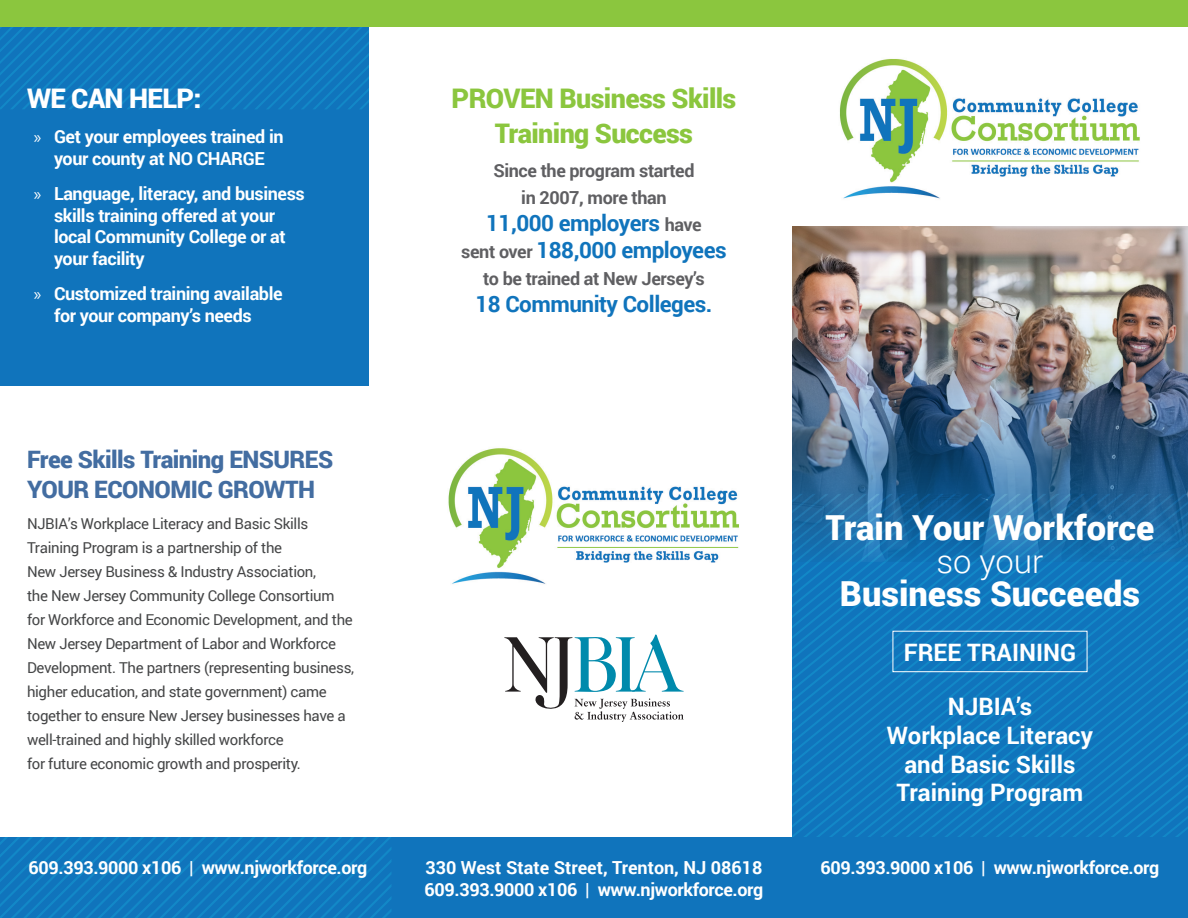
<style>
.page{position:relative;width:1188px;height:918px;background:#fff}
.page>*{position:absolute;margin:0;border:0;box-sizing:border-box;transform-origin:0 0}
.t1{font:900 34.5px "Roboto";color:#fff}
.t2{font:300 33px "Roboto";color:#fff}
.List_Paragraph{font:900 27px/34.5px "Roboto";letter-spacing:-.02em;color:#8bc63e;text-align:center}
.t3{font:900 27px "Roboto";letter-spacing:-.02em;color:#fff}
.t4{font:700 24px/28.8px "Roboto";color:#fff;text-align:center}
.t5{font:900 24px/30px "Roboto";letter-spacing:-.02em;color:#436da1}
.List_Paragraph-2{font:700 22.5px/27px "Roboto";letter-spacing:-.02em;color:#1074bc;text-align:center}
.t6{font:700 18px/21.6px "Roboto";letter-spacing:-.02em;color:#fff;text-align:center}
.List_Paragraph-3{font:700 18px/27px "Roboto";letter-spacing:-.02em;color:#5f5f62;text-align:center}
.t7{font:700 18px "Roboto";color:#fff}
.t8{font:15px/24px "Roboto";letter-spacing:-.02em;color:#454647}
.s1{font-family:"Myriad Pro";font-weight:400}
.s2{font-size:18px;color:#5f5f62}
</style>
<div class="page">
<img style="left:792px;top:227px;width:396px;height:267px">
<div style="left:0;top:837px;width:1188px;height:81px;background:#1074bc"></div>
<div style="left:0;top:0;width:369px;height:386px;background:#1074bc"></div>
<svg style="left:0;top:27px;width:369px;height:82px"></svg>
<svg style="left:0;top:837px;width:391px;height:81px"></svg>
<svg style="left:792px;top:494px;width:396px;height:343px;background:#1377ba"></svg>
<svg style="left:504px;top:634px;width:180px;height:88px"></svg>
<img style="left:839px;top:59px;width:301px;height:140px">
<img style="left:448px;top:448px;width:291px;height:136px">
<div style="left:0;top:0;width:1188px;height:27px;background:#8bc63e"></div>
<div style="left:893px;top:631px;width:194px;height:41px;border:1px solid #fff"></div>
<p class="t3" style="left:27px;top:80px;width:176px">WE CAN HELP:</p>
<p class="t6" style="left:34px;top:126px;width:251px"><span class="s1">»</span> Get your employees trained in your county at NO CHARGE</p>
<p class="t6" style="left:54px;top:182px;width:252px;text-align:left;text-indent:-20px"><span class="s1">»</span> Language, literacy, and business skills training offered at your local Community College or at your facility</p>
<p class="t6" style="left:34px;top:282px;width:250px"><span class="s1">»</span> Customized training available for your company’s needs</p>
<p class="t5" style="left:27px;top:444px;width:308px">Free Skills Training ENSURES<br>YOUR ECONOMIC GROWTH</p>
<p class="t8" style="left:27px;top:511px;width:329px">NJBIA’s Workplace Literacy and Basic Skills Training Program is a partnership of the<br>New Jersey Business &amp; Industry Association,<br>the New Jersey Community College Consortium for Workforce and Economic Development, and the New Jersey Department of Labor and Workforce Development. The partners (representing business, higher education, and state government) came together to ensure New Jersey businesses have a well-trained and highly skilled workforce<br>for future economic growth and prosperity.</p>
<p class="t6" style="left:29px;top:856px;width:340px">609.393.9000 x106 | www.njworkforce.org</p>
<p class="List_Paragraph" style="left:452px;top:80px;width:286px">PROVEN Business Skills<br>Training Success</p>
<p class="List_Paragraph-3" style="left:493px;top:156px;width:203px">Since the program started in 2007, more than</p>
<p class="List_Paragraph-2" style="left:461px;top:208px;width:267px">11,000 employers <span class="s2">have<br>sent over</span> 188,000 employees</p>
<p class="List_Paragraph-3" style="left:483px;top:264px;width:223px">to be trained at New Jersey’s</p>
<p class="List_Paragraph-2" style="left:475px;top:289px;width:239px">18 Community Colleges.</p>
<p class="t7" style="left:425px;top:855px;width:339px">330 West State Street, Trenton, NJ 08618</p>
<p class="t6" style="left:425px;top:878px;width:340px">609.393.9000 x106 | www.njworkforce.org</p>
<p class="t1" style="left:826px;top:504px;width:330px">Train Your Workforce</p>
<p class="t2" style="left:936px;top:539px;width:109px">so your</p>
<p class="t1" style="left:840px;top:570px;width:302px">Business Succeeds</p>
<p class="t4" style="left:904px;top:637px;width:174px">FREE TRAINING</p>
<p class="t4" style="left:887px;top:691px;width:208px">NJBIA’s<br>Workplace Literacy and Basic Skills<br>Training Program</p>
<p class="t6" style="left:821px;top:856px;width:340px">609.393.9000 x106 | www.njworkforce.org</p>
</div>
